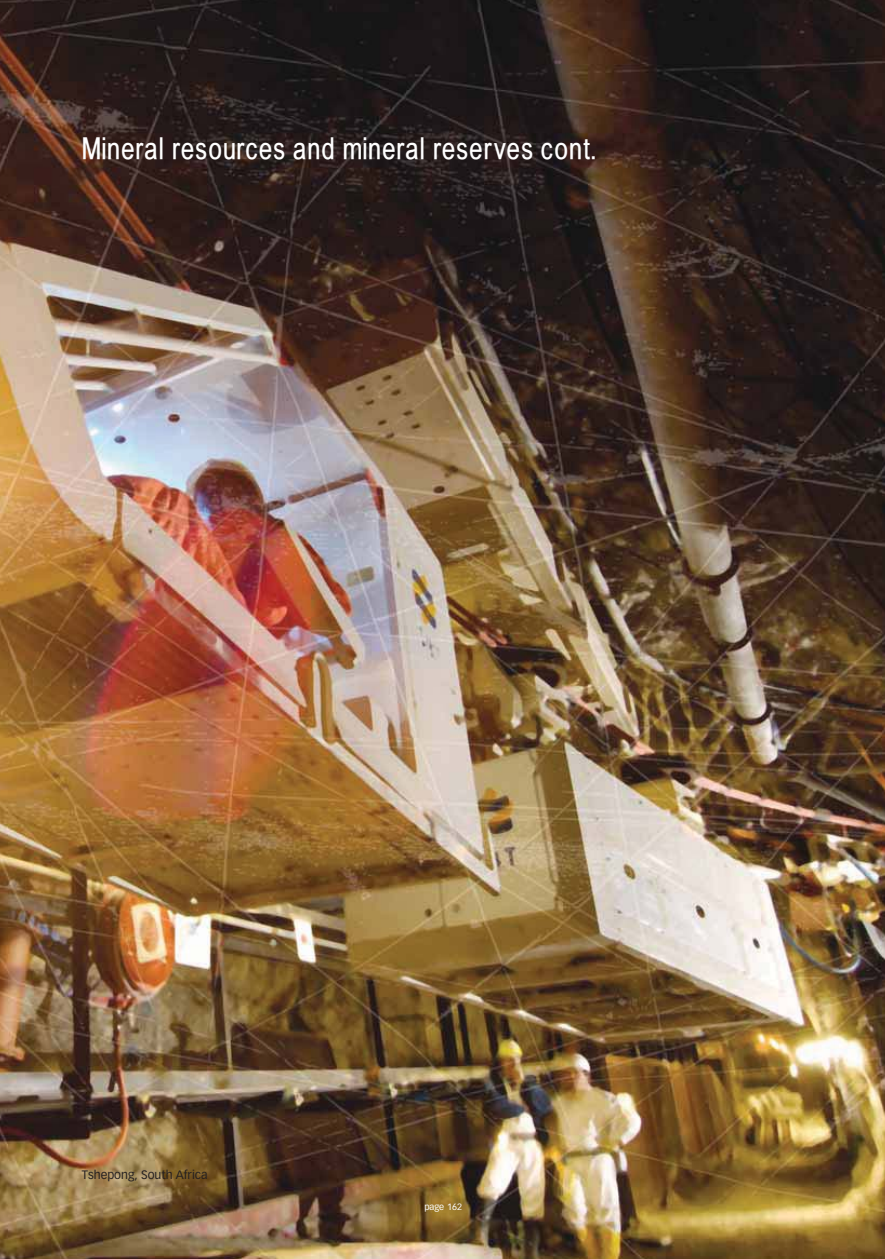
<style>
.page{position:relative;width:885px;height:1259px;background:#fff}
.page>*{position:absolute;margin:0;border:0;box-sizing:border-box;transform-origin:0 0}
.t1{font:30px "Babel Sans";letter-spacing:.045em;color:#fff}
.t2{font:12px "Vectora LH";color:#231f20}
.t3{font:9px "Vectora LH";color:#fff}
</style>
<div class="page">
<img style="left:0;top:0;width:885px;height:1258px">
<p class="t1" style="left:82px;top:137px;width:516px">Mineral resources and mineral reserves cont.</p>
<p class="t2" style="left:82px;top:1169px;width:127px">Tshepong, South Africa</p>
<p class="t3" style="left:424px;top:1203px;width:39px">page 162</p>
</div>
